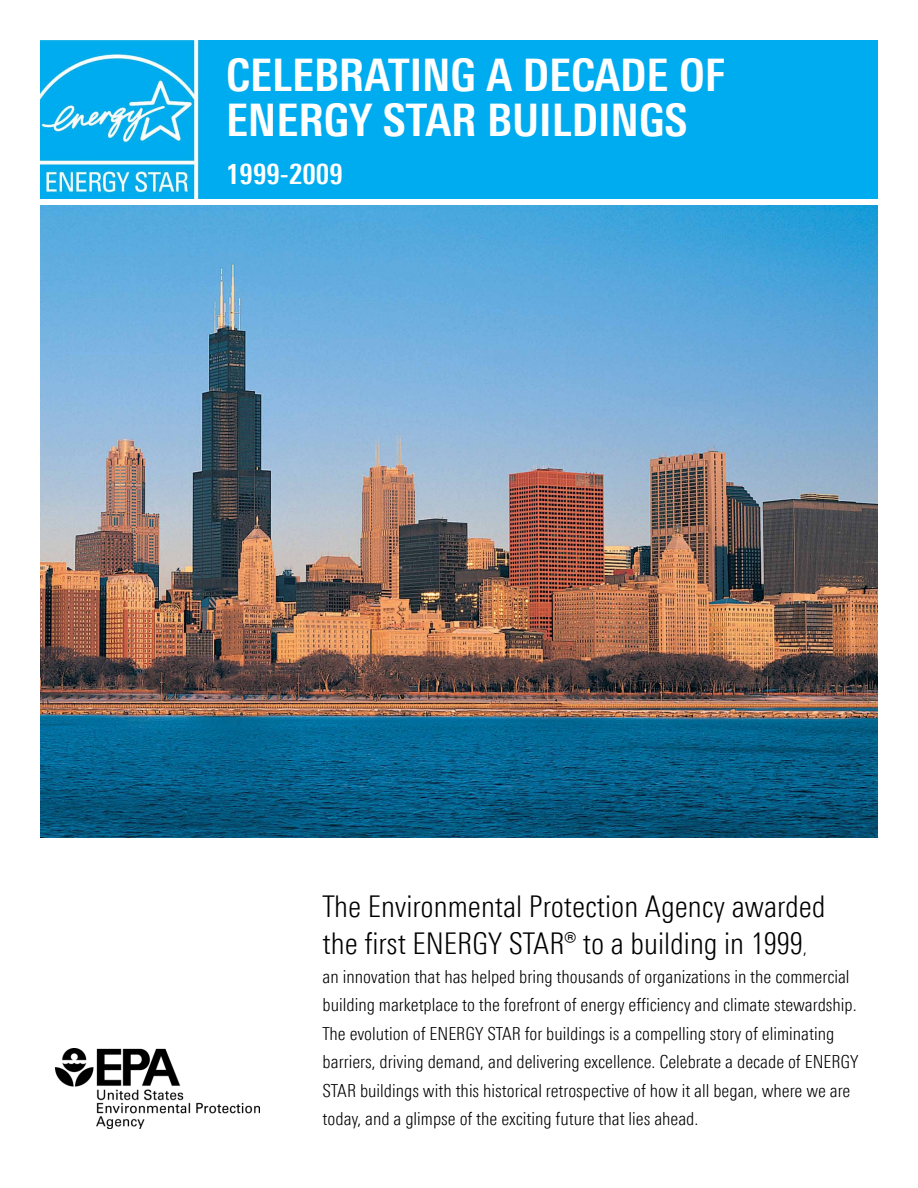
<style>
.page{position:relative;width:918px;height:1188px;background:#fff}
.page>*{position:absolute;margin:0;border:0;box-sizing:border-box;transform-origin:0 0}
.t1{font:700 condensed 45px/45px "LT Univers";color:#fff}
.t2{font:300 condensed 30px/37.5px "LT Univers";color:#000}
.t3{font:700 condensed 28.5px "LT Univers";color:#fff}
.t4{font:300 condensed 18px/28.5px "LT Univers";color:#000}
.s1{font-size:18px}
</style>
<div class="page">
<div style="left:40px;top:40px;width:838px;height:159px;background:#00acf0"></div>
<img style="left:40px;top:205px;width:838px;height:633px">
<img style="left:56px;top:1048px;width:203px;height:81px">
<h1 class="t1" style="left:226px;top:52px;width:500px">CELEBRATING A DECADE OF<br>ENERGY STAR BUILDINGS</h1>
<h3 class="t3" style="left:226px;top:157px;width:118px">1999-2009</h3>
<h2 class="t2" style="left:323px;top:887px;width:505px">The Environmental Protection Agency awarded the first ENERGY STAR® to a building in 1999<span class="s1">,</span></h2>
<p class="t4" style="left:323px;top:962px;width:537px">an innovation that has helped bring thousands of organizations in the commercial building marketplace to the forefront of energy efficiency and climate stewardship.<br>The evolution of ENERGY STAR for buildings is a compelling story of eliminating barriers, driving demand, and delivering excellence. Celebrate a decade of ENERGY STAR buildings with this historical retrospective of how it all began, where we are today, and a glimpse of the exciting future that lies ahead.</p>
</div>
